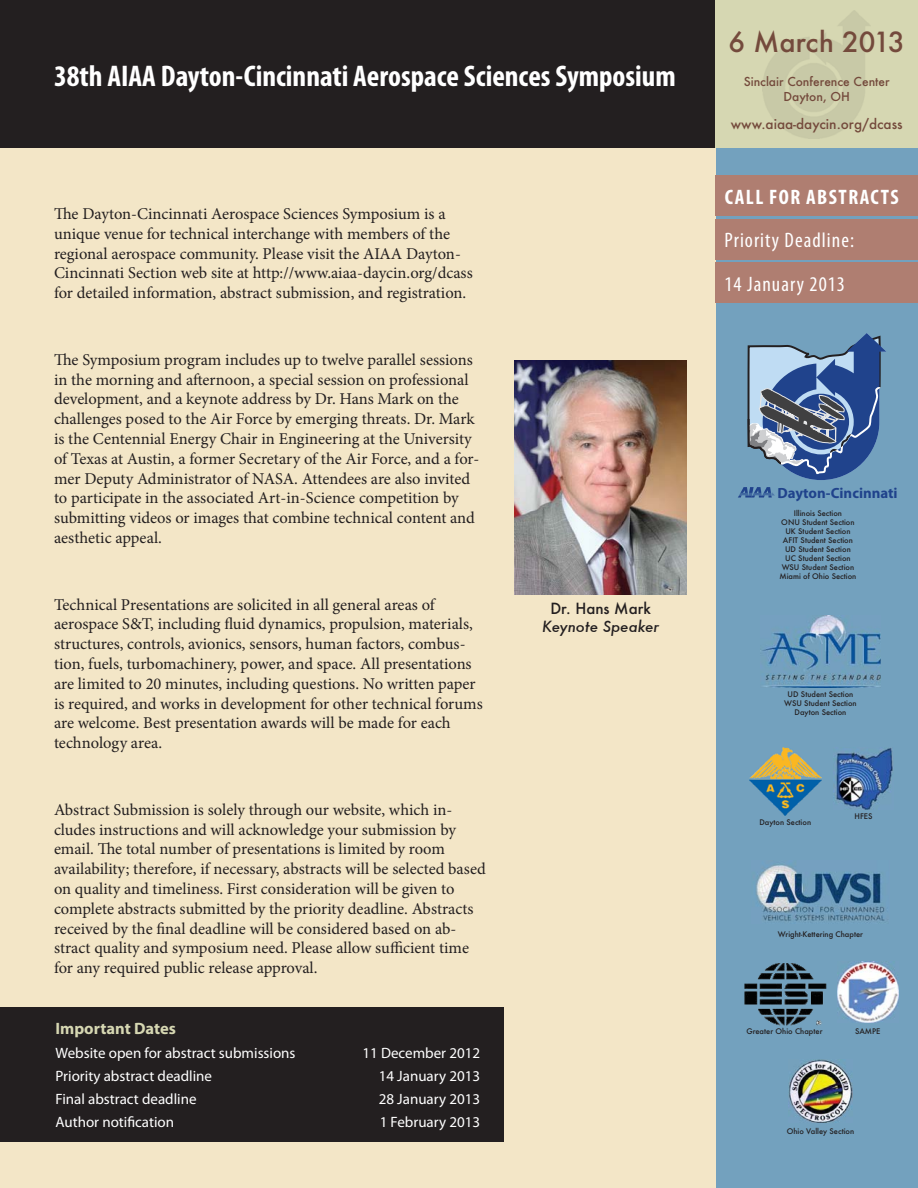
<style>
.page{position:relative;width:918px;height:1188px;background:#fff}
.page>*{position:absolute;margin:0;border:0;box-sizing:border-box;transform-origin:0 0}
.t1{font:700 condensed 30px "Myriad Pro";color:#fff}
.t2{font:500 27px "Futura";color:#744a3c}
.t3{font:condensed 21px/43.5px "Myriad Pro";letter-spacing:.05em;color:#fff}
.t4{font:700 condensed 21px "Myriad Pro";letter-spacing:.07em;color:#fff}
.t5{font:16.5px/19.8px "Minion Pro";color:#231f20}
.t6{font:700 16.5px "Myriad Pro";color:#d6d7b2}
.t7{font:15px "Myriad Pro";color:#fff}
.t8{font:italic 500 15px "Futura";color:#231f20}
.t9{font:500 15px "Futura";color:#231f20}
.t10{font:700 14.85px "Myriad Pro";color:#20438c}
.t11{font:500 13.5px "Futura";color:#744a3c}
.t12{font:500 12px/14.4px "Futura";color:#744a3c;text-align:center}
.t13{font:500 7.5px/9px "Futura";color:#231f20;text-align:center}
</style>
<div class="page">
<div style="left:0;top:0;width:716px;height:148px;background:#231f20"></div>
<div style="left:716px;top:0;width:202px;height:148px;background:linear-gradient(to right,#d2d3af,#d2d3af)"></div>
<div style="left:716px;top:148px;width:202px;height:1040px;background:#73a1be"></div>
<div style="left:0;top:148px;width:716px;height:1040px;background:#f3e6c7"></div>
<img style="left:762px;top:616px;width:118px;height:72px">
<img style="left:756px;top:865px;width:129px;height:56px">
<img style="left:789px;top:1060px;width:63px;height:63px">
<img style="left:837px;top:962px;width:61px;height:61px">
<img style="left:744px;top:963px;width:82px;height:63px">
<img style="left:749px;top:747px;width:72px;height:68px">
<img style="left:836px;top:748px;width:57px;height:62px">
<svg style="left:747px;top:333px;width:139px;height:147px"></svg>
<svg style="left:738px;top:487px;width:37px;height:11px"></svg>
<div style="left:716px;top:176px;width:202px;height:40px;background:#af7e71"></div>
<div style="left:716px;top:219px;width:202px;height:41px;background:#af7e71"></div>
<div style="left:716px;top:262px;width:202px;height:41px;background:#af7e71"></div>
<div style="left:0;top:1007px;width:504px;height:135px;background:#231f20"></div>
<img style="left:515px;top:360px;width:172px;height:234px">
<h1 class="t1" style="left:54px;top:64px;width:623px">38th AIAA Dayton-Cincinnati Aerospace Sciences Symposium</h1>
<p class="t5" style="left:54px;top:205px;width:420px">The Dayton-Cincinnati Aerospace Sciences Symposium is a unique venue for technical interchange with members of the regional aerospace community. Please visit the AIAA Dayton-Cincinnati Section web site at http://www.aiaa-daycin.org/dcass for detailed information, abstract submission, and registration.</p>
<p class="t5" style="left:54px;top:351px;width:427px">The Symposium program includes up to twelve parallel sessions in the morning and afternoon, a special session on professional development, and a keynote address by Dr. Hans Mark on the challenges posed to the Air Force by emerging threats. Dr. Mark is the Centennial Energy Chair in Engineering at the University of Texas at Austin, a former Secretary of the Air Force, and a for&shy;mer Deputy Administrator of NASA. Attendees are also invited to participate in the associated Art-in-Science competition by submitting videos or images that combine technical content and aesthetic appeal.</p>
<p class="t5" style="left:54px;top:596px;width:430px">Technical Presentations are solicited in all general areas of aerospace S&amp;T, including fluid dynamics, propulsion, materials, structures, controls, avionics, sensors, human factors, combus&shy;tion, fuels, turbomachinery, power, and space. All presentations are limited to 20 minutes, including questions. No written paper is required, and works in development for other technical forums are welcome. Best presentation awards will be made for each technology area.</p>
<p class="t5" style="left:54px;top:801px;width:433px">Abstract Submission is solely through our website, which in&shy;cludes instructions and will acknowledge your submission by email. The total number of presentations is limited by room availability; therefore, if necessary, abstracts will be selected based on quality and timeliness. First consideration will be given to complete abstracts submitted by the priority deadline. Abstracts received by the final deadline will be considered based on ab&shy;stract quality and symposium need. Please allow sufficient time for any required public release approval.</p>
<p class="t6" style="left:56px;top:1023px;width:122px">Important Dates</p>
<p class="t7" style="left:56px;top:1047px;width:242px">Website open for abstract submissions</p>
<p class="t7" style="left:363px;top:1047px;width:119px">11 December 2012</p>
<p class="t7" style="left:56px;top:1070px;width:158px">Priority abstract deadline</p>
<p class="t7" style="left:379px;top:1070px;width:103px">14 January 2013</p>
<p class="t7" style="left:56px;top:1093px;width:143px">Final abstract deadline</p>
<p class="t7" style="left:379px;top:1093px;width:103px">28 January 2013</p>
<p class="t7" style="left:56px;top:1117px;width:120px">Author notification</p>
<p class="t7" style="left:380px;top:1117px;width:102px">1 February 2013</p>
<p class="t9" style="left:550px;top:602px;width:102px">Dr. Hans Mark</p>
<p class="t8" style="left:542px;top:620px;width:119px">Keynote Speaker</p>
<h2 class="t2" style="left:729px;top:29px;width:178px">6 March 2013</h2>
<p class="t12" style="left:744px;top:76px;width:148px">Sinclair Conference Center<br>Dayton, OH</p>
<p class="t11" style="left:731px;top:118px;width:173px">www.aiaa-daycin.org/dcass</p>
<p class="t4" style="left:725px;top:189px;width:175px">CALL FOR ABSTRACTS</p>
<p class="t3" style="left:724px;top:220px;width:131px">Priority Deadline:<br>14 January 2013</p>
<p class="t10" style="left:777px;top:487px;width:122px">Dayton-Cincinnati</p>
<p class="t13" style="left:780px;top:509px;width:78px">Illinois Section<br>ONU Student Section<br>UK Student Section<br>AFIT Student Section<br>UD Student Section<br>UC Student Section<br>WSU Student Section<br>Miami of Ohio Section</p>
<p class="t13" style="left:784px;top:690px;width:74px">UD Student Section<br>WSU Student Section<br>Dayton Section</p>
<p class="t13" style="left:759px;top:819px;width:53px">Dayton Section</p>
<p class="t13" style="left:855px;top:813px;width:19px">HFES</p>
<p class="t13" style="left:778px;top:931px;width:87px">Wright-Kettering Chapter</p>
<p class="t13" style="left:746px;top:1027px;width:78px">Greater Ohio Chapter</p>
<p class="t13" style="left:855px;top:1027px;width:27px">SAMPE</p>
<p class="t13" style="left:787px;top:1127px;width:69px">Ohio Valley Section</p>
</div>
